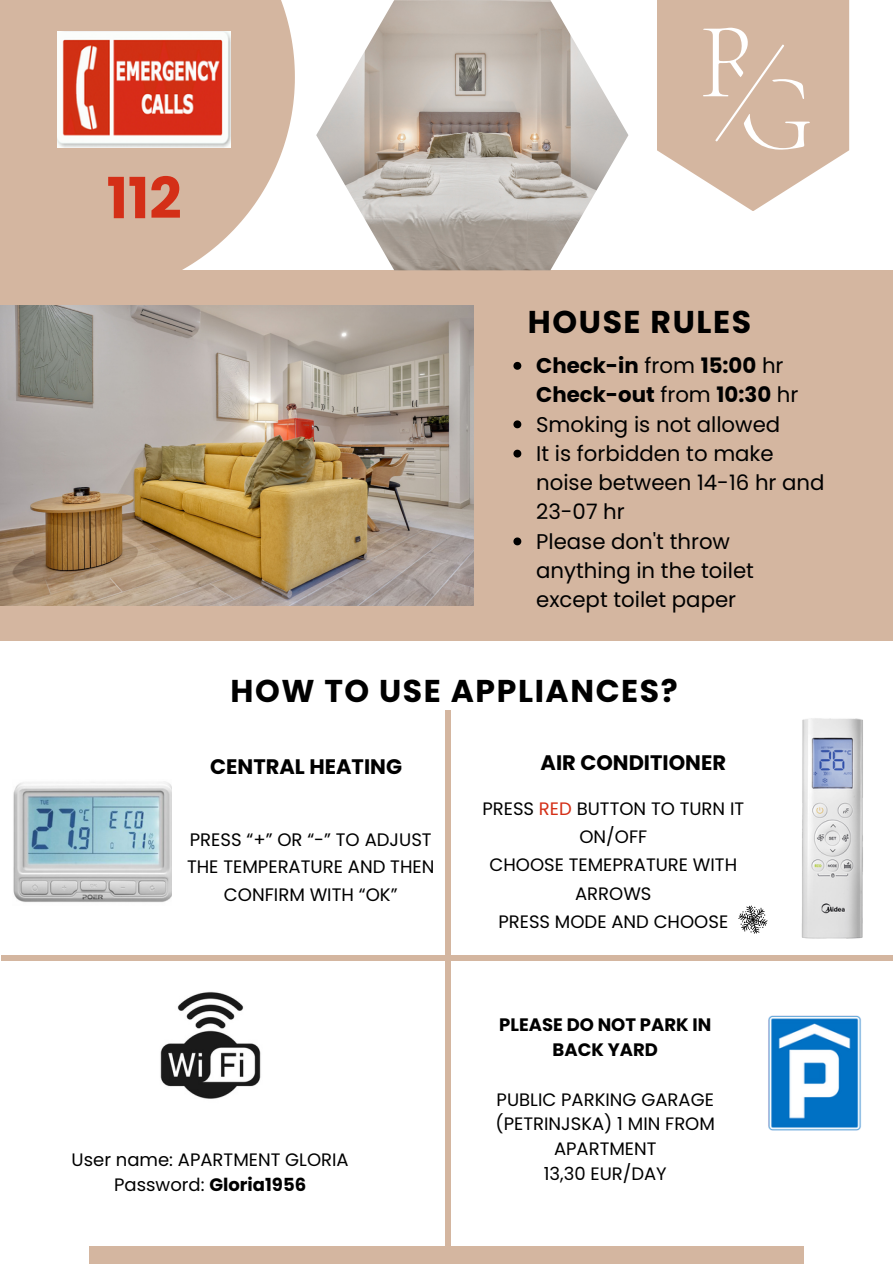
<style>
.page{position:relative;width:893px;height:1264px;background:#fff}
.page>*{position:absolute;margin:0;border:0;box-sizing:border-box;transform-origin:0 0}
.t1{font:700 56.7px "Poppins";color:#d42f17}
.t2{font:700 31.5px "Poppins";letter-spacing:.05em;color:#000}
.t3{font:21.3px/29.2px "Poppins";color:#000}
.t4{font:700 21.3px/29.2px "Poppins";color:#000}
.t5{font:700 21px "Poppins";color:#000}
.t6{font:18px/27.8px "Poppins";color:#000;text-align:center}
.t7{font:700 18px/24.8px "Poppins";color:#000;text-align:center}
.s1{font-weight:400}
.s2{color:#d42f17}
</style>
<div class="page">
<div style="left:90px;top:1246px;width:714px;height:17px;background:#d4b6a0"></div>
<div style="left:0;top:270px;width:892px;height:370px;background:#d4b6a0"></div>
<img style="left:0;top:305px;width:474px;height:300px">
<svg style="left:513px;top:362px;width:8px;height:8px"></svg>
<svg style="left:513px;top:420px;width:8px;height:8px"></svg>
<svg style="left:513px;top:449px;width:8px;height:8px"></svg>
<svg style="left:513px;top:537px;width:8px;height:8px"></svg>
<img style="left:801px;top:718px;width:62px;height:221px">
<svg style="left:738px;top:905px;width:29px;height:28px"></svg>
<svg style="left:0;top:0;width:295px;height:270px;background:#d9beab"></svg>
<img style="left:58px;top:31px;width:172px;height:116px">
<img style="left:160px;top:992px;width:101px;height:107px">
<img style="left:13px;top:781px;width:158px;height:122px">
<img style="left:768px;top:1015px;width:94px;height:115px">
<div style="left:445px;top:709px;width:5px;height:548px;background:#d4b6a0"></div>
<div style="left:1px;top:954px;width:891px;height:6px;background:#d4b6a0"></div>
<img style="left:316px;top:0;width:312px;height:270px">
<svg style="left:657px;top:0;width:192px;height:211px"></svg>
<p class="t1" style="left:107px;top:159px;width:76px">112</p>
<p class="t2" style="left:528px;top:299px;width:225px">HOUSE RULES</p>
<p class="t4" style="left:536px;top:351px;width:264px">Check-in <span class="s1">from</span> 15:00 <span class="s1">hr<br></span>Check-out <span class="s1">from</span> 10:30 <span class="s1">hr</span></p>
<p class="t3" style="left:536px;top:409px;width:245px">Smoking is not allowed</p>
<p class="t3" style="left:536px;top:439px;width:290px">It is forbidden to make noise between 14-16 hr and<br>23-07 hr</p>
<p class="t3" style="left:536px;top:526px;width:219px">Please don't throw anything in the toilet except toilet paper</p>
<p class="t2" style="left:230px;top:668px;width:449px">HOW TO USE APPLIANCES?</p>
<p class="t5" style="left:210px;top:752px;width:193px">CENTRAL HEATING</p>
<p class="t5" style="left:540px;top:748px;width:187px">AIR CONDITIONER</p>
<p class="t6" style="left:187px;top:825px;width:249px">PRESS “+” OR “-” TO ADJUST<br>THE TEMPERATURE AND THEN<br>CONFIRM WITH “OK”</p>
<p class="t6" style="left:72px;top:1145px;width:278px">User name: APARTMENT GLORIA</p>
<p class="t7" style="left:114px;top:1172px;width:193px"><span class="s1">Password:</span> Gloria1956</p>
<p class="t6" style="left:482px;top:794px;width:263px;line-height:28.2px">PRESS <span class="s2">RED</span> BUTTON TO TURN IT<br>ON/OFF</p>
<p class="t6" style="left:489px;top:851px;width:249px;line-height:28.2px">CHOOSE TEMEPRATURE WITH<br>ARROWS</p>
<p class="t6" style="left:498px;top:907px;width:231px">PRESS MODE AND CHOOSE</p>
<p class="t7" style="left:499px;top:1012px;width:214px">PLEASE DO NOT PARK IN<br>BACK YARD</p>
<p class="t6" style="left:495px;top:1086px;width:221px;line-height:24.8px">PUBLIC PARKING GARAGE (PETRINJSKA) 1 MIN FROM<br>APARTMENT</p>
<p class="t6" style="left:543px;top:1159px;width:124px">13,30 EUR/DAY</p>
</div>
